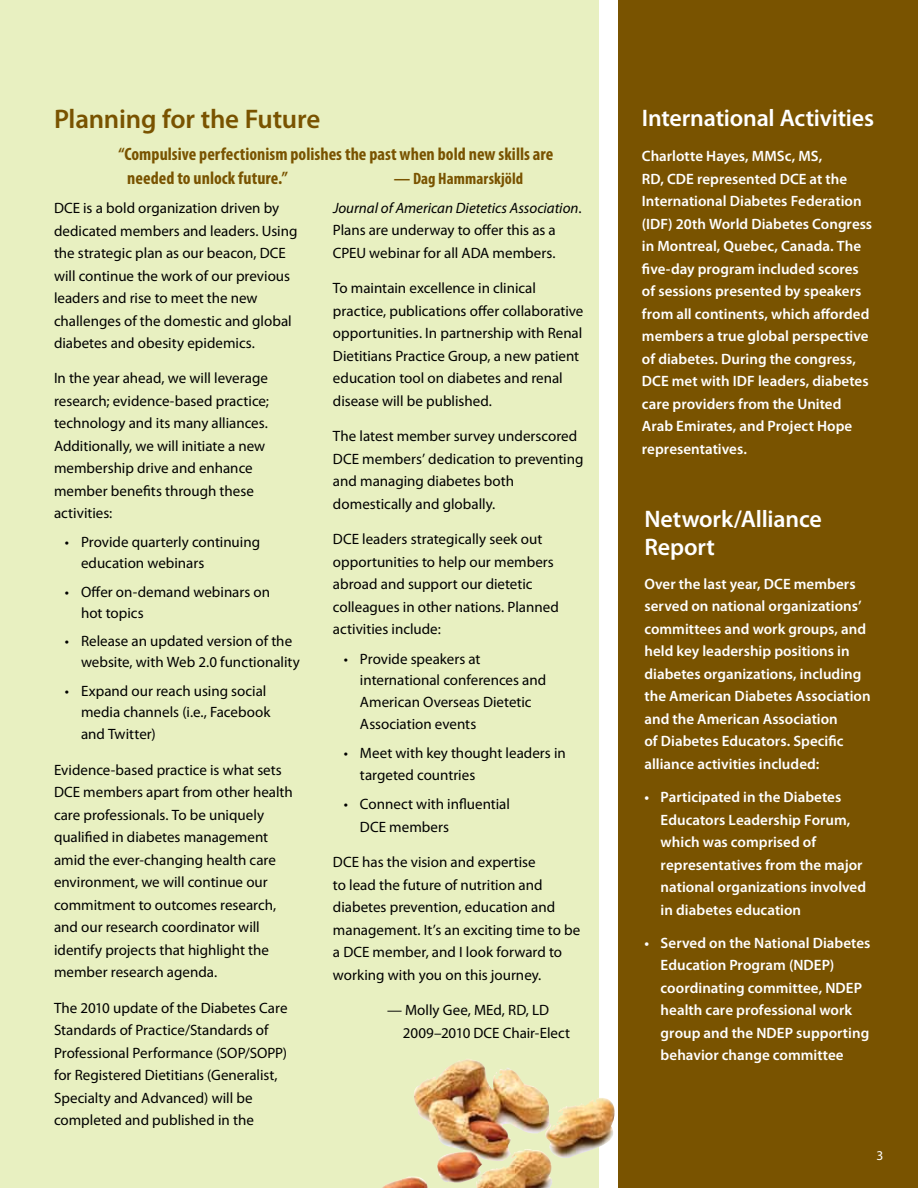
<style>
.page{position:relative;width:918px;height:1188px;background:#fff}
.page>*{position:absolute;margin:0;border:0;box-sizing:border-box;transform-origin:0 0}
.t1{font:600 27px "Myriad Pro";letter-spacing:-.01em;color:#795300}
.t2{font:600 24px/28.5px "Myriad Pro";letter-spacing:-.01em;color:#fff}
.t3{font:700 condensed 18px/24px "Myriad Pro";color:#795300}
.t4{font:700 condensed 16.5px "Myriad Pro";letter-spacing:.005em;color:#795300}
.t5{font:15px/22.5px "Myriad Pro";color:#000}
.t6{font:600 15px/22.5px "Myriad Pro";color:#fff}
.t7{font:13.5px "Myriad Pro";color:#fff}
.s1{font-style:italic}
</style>
<div class="page">
<div style="left:0;top:0;width:598px;height:1188px;background:#e8f0c1"></div>
<div style="left:618px;top:0;width:300px;height:1188px;background:#795300"></div>
<img style="left:411px;top:1059px;width:204px;height:124px">
<h1 class="t1" style="left:54px;top:102px;width:268px">Planning for the Future</h1>
<p class="t3" style="left:127px;top:141px;width:428px;text-indent:-9px">“Compulsive perfectionism polishes the past when bold new skills are needed to unlock future.”</p>
<p class="t4" style="left:394px;top:168px;width:131px">— Dag Hammarskjöld</p>
<p class="t5" style="left:54px;top:196px;width:245px">DCE is a bold organization driven by dedicated members and leaders. Using the strategic plan as our beacon, DCE will continue the work of our previous leaders and rise to meet the new challenges of the domestic and global diabetes and obesity epidemics.</p>
<p class="t5" style="left:54px;top:367px;width:217px">In the year ahead, we will leverage research; evidence-based practice; technology and its many alliances.<br>Additionally, we will initiate a new membership drive and enhance member benefits through these activities:</p>
<p class="t5" style="left:81px;top:531px;width:181px;line-height:21px;text-indent:-16px">• Provide quarterly continuing education webinars</p>
<p class="t5" style="left:81px;top:581px;width:191px;line-height:21px;text-indent:-16px">• Offer on-demand webinars on hot topics</p>
<p class="t5" style="left:81px;top:630px;width:220px;line-height:21px;text-indent:-16px">• Release an updated version of the website, with Web 2.0 functionality</p>
<p class="t5" style="left:65px;top:680px;width:207px;line-height:21px;text-align:right">• Expand our reach using social media channels (i.e., Facebook</p>
<p class="t5" style="left:81px;top:723px;width:76px">and Twitter)</p>
<p class="t5" style="left:54px;top:758px;width:240px">Evidence-based practice is what sets DCE members apart from other health care professionals. To be uniquely qualified in diabetes management amid the ever-changing health care environment, we will continue our commitment to outcomes research, and our research coordinator will identify projects that highlight the member research agenda.</p>
<p class="t5" style="left:54px;top:996px;width:235px">The 2010 update of the Diabetes Care Standards of Practice/Standards of Professional Performance (SOP/SOPP) for Registered Dietitians (Generalist, Specialty and Advanced) will be completed and published in the</p>
<p class="t5" style="left:333px;top:196px;width:250px"><span class="s1">Journal of American Dietetics Association</span>.<br>Plans are underway to offer this as a<br>CPEU webinar for all ADA members.</p>
<p class="t5" style="left:333px;top:277px;width:252px">To maintain excellence in clinical practice, publications offer collaborative opportunities. In partnership with Renal Dietitians Practice Group, a new patient education tool on diabetes and renal disease will be published.</p>
<p class="t5" style="left:333px;top:425px;width:252px">The latest member survey underscored DCE members’ dedication to preventing and managing diabetes both domestically and globally.</p>
<p class="t5" style="left:333px;top:528px;width:227px">DCE leaders strategically seek out opportunities to help our members abroad and support our dietetic colleagues in other nations. Planned activities include:</p>
<p class="t5" style="left:360px;top:648px;width:188px;line-height:21.8px;text-indent:-16px">• Provide speakers at international conferences and<br>American Overseas Dietetic<br>Association events</p>
<p class="t5" style="left:360px;top:742px;width:207px;line-height:21.8px;text-indent:-16px">• Meet with key thought leaders in targeted countries</p>
<p class="t5" style="left:360px;top:793px;width:151px;text-indent:-16px">• Connect with influential<br>DCE members</p>
<p class="t5" style="left:333px;top:851px;width:249px">DCE has the vision and expertise<br>to lead the future of nutrition and diabetes prevention, education and management. It’s an exciting time to be a DCE member, and I look forward to working with you on this journey.</p>
<p class="t5" style="left:403px;top:999px;width:169px;text-indent:-16px">— Molly Gee, MEd, RD, LD<br>2009–2010 DCE Chair-Elect</p>
<h2 class="t2" style="left:642px;top:103px;width:234px">International Activities</h2>
<p class="t6" style="left:642px;top:144px;width:232px">Charlotte Hayes, MMSc, MS,<br>RD, CDE represented DCE at the<br>International Diabetes Federation (IDF) 20th World Diabetes Congress in Montreal, Quebec, Canada. The five-day program included scores of sessions presented by speakers from all continents, which afforded members a true global perspective of diabetes. During the congress,<br>DCE met with IDF leaders, diabetes care providers from the United<br>Arab Emirates, and Project Hope representatives.</p>
<h2 class="t2" style="left:644px;top:504px;width:179px">Network/Alliance<br>Report</h2>
<p class="t6" style="left:644px;top:572px;width:228px">Over the last year, DCE members served on national organizations’ committees and work groups, and held key leadership positions in diabetes organizations, including the American Diabetes Association and the American Association<br>of Diabetes Educators. Specific alliance activities included:</p>
<p class="t6" style="left:661px;top:785px;width:207px;text-indent:-16px">• Participated in the Diabetes<br>Educators Leadership Forum, which was comprised of representatives from the major national organizations involved in diabetes education</p>
<p class="t6" style="left:661px;top:931px;width:211px;text-indent:-16px">• Served on the National Diabetes<br>Education Program (NDEP) coordinating committee, NDEP health care professional work group and the NDEP supporting behavior change committee</p>
<p class="t7" style="left:877px;top:1147px;width:8px">3</p>
</div>
